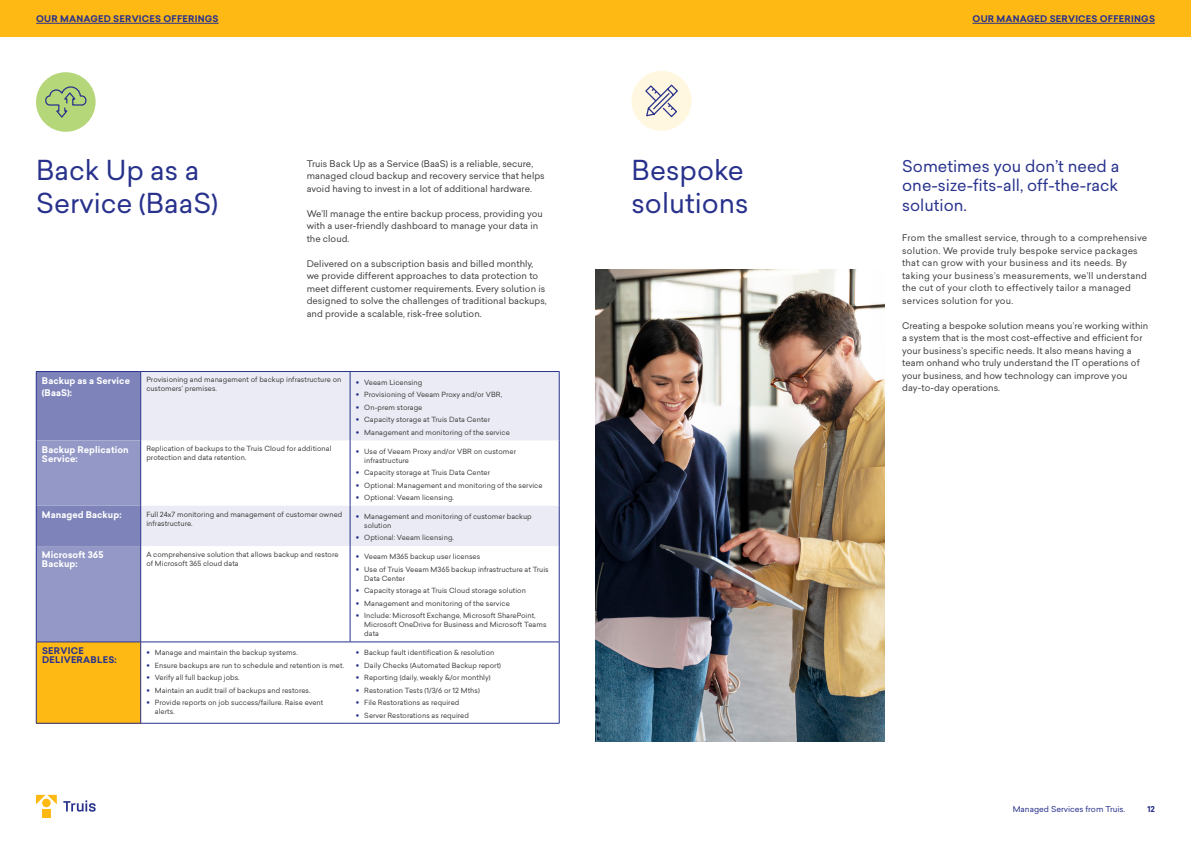
<style>
.page{position:relative;width:1191px;height:842px;background:#fff}
.page>*{position:absolute;margin:0;border:0;box-sizing:border-box;transform-origin:0 0}
.t1{font:27px/32.4px "Sailec";color:#28328c}
.t2{font:16px/19.2px "Sailec";color:#28328c;text-align:justify}
.t3{font:9px/12.5px "Sailec";letter-spacing:.005em;color:#404040}
.t4{font:9px/12.5px "Sailec";letter-spacing:.025em;color:#404040}
.t5{font:700 9px/9px "Sailec";letter-spacing:.005em;color:#fff}
.t6{font:700 9px/9px "Sailec";letter-spacing:.025em;color:#28328c}
.t7{font:8px "Sailec";color:#28328c}
.t8{font:700 8px "Sailec";color:#28328c}
.t9{font:7px/9px "Sailec";letter-spacing:.005em;color:#404040}
.s1{font-weight:700;font-size:10px;color:#28328c}
</style>
<div class="page">
<div style="left:42px;top:799px;width:9px;height:8px;background:#ffb914;border-radius:50%"></div>
<div style="left:42px;top:809px;width:8px;height:8px;background:#ffb914"></div>
<svg style="left:36px;top:795px;width:21px;height:9px"></svg>
<svg style="left:63px;top:800px;width:33px;height:12px"></svg>
<div style="left:633px;top:72px;width:57px;height:57px;background:#fff7df;border-radius:50%"></div>
<div style="left:631px;top:71px;width:60px;height:60px;border:3px solid #fff7df;border-radius:50%"></div>
<svg style="left:645px;top:84px;width:33px;height:34px"></svg>
<svg style="left:141px;top:372px;width:418px;height:174px;fill:#eaebf4"></svg>
<svg style="left:37px;top:372px;width:103px;height:270px;background:#8a8fc1"></svg>
<div style="left:36px;top:642px;width:105px;height:81px;background:#ffb914"></div>
<hr style="left:350px;top:372px;width:1px;height:68px;background:#28328c">
<hr style="left:350px;top:440px;width:1px;height:66px;background:#28328c">
<hr style="left:350px;top:506px;width:1px;height:40px;background:#28328c">
<hr style="left:140px;top:440px;width:1px;height:66px;background:#28328c">
<hr style="left:140px;top:642px;width:1px;height:81px;background:#28328c">
<hr style="left:140px;top:546px;width:1px;height:96px;background:#28328c">
<hr style="left:350px;top:546px;width:1px;height:96px;background:#28328c">
<hr style="left:140px;top:506px;width:1px;height:40px;background:#28328c">
<hr style="left:140px;top:372px;width:1px;height:68px;background:#28328c">
<hr style="left:36px;top:371px;width:105px;height:1px;background:#28328c">
<hr style="left:36px;top:372px;width:1px;height:68px;background:#28328c">
<hr style="left:141px;top:371px;width:209px;height:1px;background:#28328c">
<hr style="left:350px;top:371px;width:209px;height:1px;background:#28328c">
<hr style="left:559px;top:372px;width:1px;height:68px;background:#28328c">
<hr style="left:36px;top:440px;width:1px;height:66px;background:#28328c">
<hr style="left:559px;top:440px;width:1px;height:66px;background:#28328c">
<hr style="left:36px;top:506px;width:1px;height:40px;background:#28328c">
<hr style="left:559px;top:506px;width:1px;height:40px;background:#28328c">
<hr style="left:36px;top:546px;width:1px;height:96px;background:#28328c">
<hr style="left:559px;top:546px;width:1px;height:96px;background:#28328c">
<hr style="left:36px;top:642px;width:1px;height:81px;background:#28328c">
<hr style="left:559px;top:642px;width:1px;height:81px;background:#28328c">
<hr style="left:36px;top:642px;width:105px;height:1px;background:#28328c">
<hr style="left:141px;top:642px;width:209px;height:1px;background:#28328c">
<hr style="left:350px;top:642px;width:209px;height:1px;background:#28328c">
<hr style="left:36px;top:723px;width:105px;height:1px;background:#28328c">
<hr style="left:141px;top:723px;width:209px;height:1px;background:#28328c">
<hr style="left:350px;top:723px;width:209px;height:1px;background:#28328c">
<div style="left:38px;top:74px;width:56px;height:56px;background:#b5d77a;border-radius:50%"></div>
<div style="left:36px;top:72px;width:60px;height:60px;border:3px solid #b5d77a;border-radius:50%"></div>
<div style="left:0;top:0;width:1191px;height:36px;background:#ffb914"></div>
<hr style="left:36px;top:23px;width:183px;height:1px;background:#28328c">
<hr style="left:972px;top:23px;width:183px;height:1px;background:#28328c">
<svg style="left:45px;top:86px;width:42px;height:32px"></svg>
<img style="left:595px;top:270px;width:289px;height:472px">
<p class="t6" style="left:36px;top:15px;width:184px">OUR MANAGED SERVICES OFFERINGS</p>
<p class="t6" style="left:972px;top:15px;width:184px">OUR MANAGED SERVICES OFFERINGS</p>
<h1 class="t1" style="left:36px;top:154px;width:184px">Back Up as a<br>Service (BaaS)</h1>
<p class="t3" style="left:307px;top:157px;width:240px">Truis Back Up as a Service (BaaS) is a reliable, secure, managed cloud backup and recovery service that helps avoid having to invest in a lot of additional hardware.</p>
<p class="t3" style="left:307px;top:207px;width:238px">We’ll manage the entire backup process, providing you with a user-friendly dashboard to manage your data in the cloud.</p>
<p class="t3" style="left:307px;top:257px;width:242px">Delivered on a subscription basis and billed monthly, we provide different approaches to data protection to meet different customer requirements. Every solution is designed to solve the challenges of traditional backups, and provide a scalable, risk-free solution.</p>
<p class="t5" style="left:42px;top:374px;width:90px;line-height:12.5px">Backup as a Service (BaaS):</p>
<p class="t9" style="left:146px;top:375px;width:196px">Provisioning and management of backup infrastructure on customers’ premises.</p>
<p class="t9" style="left:356px;top:378px;width:68px"><span class="s1">•</span> Veeam Licensing</p>
<p class="t9" style="left:356px;top:390px;width:148px"><span class="s1">•</span> Provisioning of Veeam Proxy and/or VBR,</p>
<p class="t9" style="left:356px;top:403px;width:68px"><span class="s1">•</span> On-prem storage</p>
<p class="t9" style="left:356px;top:415px;width:136px"><span class="s1">•</span> Capacity storage at Truis Data Center</p>
<p class="t9" style="left:356px;top:428px;width:155px"><span class="s1">•</span> Management and monitoring of the service</p>
<p class="t5" style="left:42px;top:445px;width:88px">Backup Replication<br>Service:</p>
<p class="t9" style="left:146px;top:444px;width:187px">Replication of backups to the Truis Cloud for additional protection and data retention.</p>
<p class="t9" style="left:364px;top:446px;width:153px;text-indent:-9px"><span class="s1">•</span> Use of Veeam Proxy and/or VBR on customer infrastructure</p>
<p class="t9" style="left:356px;top:468px;width:136px"><span class="s1">•</span> Capacity storage at Truis Data Center</p>
<p class="t9" style="left:356px;top:480px;width:188px"><span class="s1">•</span> Optional: Management and monitoring of the service</p>
<p class="t9" style="left:356px;top:493px;width:100px"><span class="s1">•</span> Optional: Veeam licensing.</p>
<p class="t5" style="left:42px;top:510px;width:81px">Managed Backup:</p>
<p class="t9" style="left:146px;top:509px;width:198px">Full 24x7 monitoring and management of customer owned infrastructure.</p>
<p class="t9" style="left:364px;top:512px;width:169px;text-indent:-9px"><span class="s1">•</span> Management and monitoring of customer backup solution</p>
<p class="t9" style="left:356px;top:533px;width:100px"><span class="s1">•</span> Optional: Veeam licensing.</p>
<p class="t5" style="left:42px;top:551px;width:63px">Microsoft 365<br>Backup:</p>
<p class="t9" style="left:146px;top:550px;width:194px">A comprehensive solution that allows backup and restore of Microsoft 365 cloud data</p>
<p class="t9" style="left:356px;top:552px;width:126px"><span class="s1">•</span> Veeam M365 backup user licenses</p>
<p class="t9" style="left:364px;top:565px;width:186px;text-indent:-9px"><span class="s1">•</span> Use of Truis Veeam M365 backup infrastructure at Truis<br>Data Center</p>
<p class="t9" style="left:356px;top:586px;width:172px"><span class="s1">•</span> Capacity storage at Truis Cloud storage solution</p>
<p class="t9" style="left:356px;top:599px;width:155px"><span class="s1">•</span> Management and monitoring of the service</p>
<p class="t9" style="left:364px;top:611px;width:184px;text-indent:-9px"><span class="s1">•</span> Include: Microsoft Exchange, Microsoft SharePoint,<br>Microsoft OneDrive for Business and Microsoft Teams data</p>
<p class="t6" style="left:42px;top:647px;width:76px">SERVICE<br>DELIVERABLES:</p>
<p class="t9" style="left:146px;top:648px;width:153px"><span class="s1">•</span> Manage and maintain the backup systems.</p>
<p class="t9" style="left:146px;top:660px;width:199px"><span class="s1">•</span> Ensure backups are run to schedule and retention is met.</p>
<p class="t9" style="left:146px;top:673px;width:95px"><span class="s1">•</span> Verify all full backup jobs.</p>
<p class="t9" style="left:146px;top:685px;width:166px"><span class="s1">•</span> Maintain an audit trail of backups and restores.</p>
<p class="t9" style="left:155px;top:698px;width:170px;text-indent:-9px"><span class="s1">•</span> Provide reports on job success/failure. Raise event alerts.</p>
<p class="t9" style="left:356px;top:648px;width:140px"><span class="s1">•</span> Backup fault identification &amp; resolution</p>
<p class="t9" style="left:356px;top:660px;width:147px"><span class="s1">•</span> Daily Checks (Automated Backup report)</p>
<p class="t9" style="left:356px;top:673px;width:136px"><span class="s1">•</span> Reporting (daily, weekly &amp;/or monthly)</p>
<p class="t9" style="left:356px;top:685px;width:125px"><span class="s1">•</span> Restoration Tests (1/3/6 or 12 Mths)</p>
<p class="t9" style="left:356px;top:698px;width:105px"><span class="s1">•</span> File Restorations as required</p>
<p class="t9" style="left:356px;top:710px;width:115px"><span class="s1">•</span> Server Restorations as required</p>
<h1 class="t1" style="left:631px;top:154px;width:119px">Bespoke solutions</h1>
<h2 class="t2" style="left:902px;top:156px;width:219px">Sometimes you don’t need a one-size-fits-all, off-the-rack solution.</h2>
<p class="t4" style="left:902px;top:231px;width:246px">From the smallest service, through to a comprehensive solution. We provide truly bespoke service packages that can grow with your business and its needs. By taking your business’s measurements, we’ll understand the cut of your cloth to effectively tailor a managed services solution for you.</p>
<p class="t3" style="left:902px;top:319px;width:248px">Creating a bespoke solution means you’re working within a system that is the most cost-effective and efficient for your business’s specific needs. It also means having a team onhand who truly understand the IT operations of your business, and how technology can improve you day-to-day operations.</p>
<p class="t7" style="left:1012px;top:803px;width:114px">Managed Services from Truis.</p>
<p class="t8" style="left:1147px;top:803px;width:9px">12</p>
</div>
